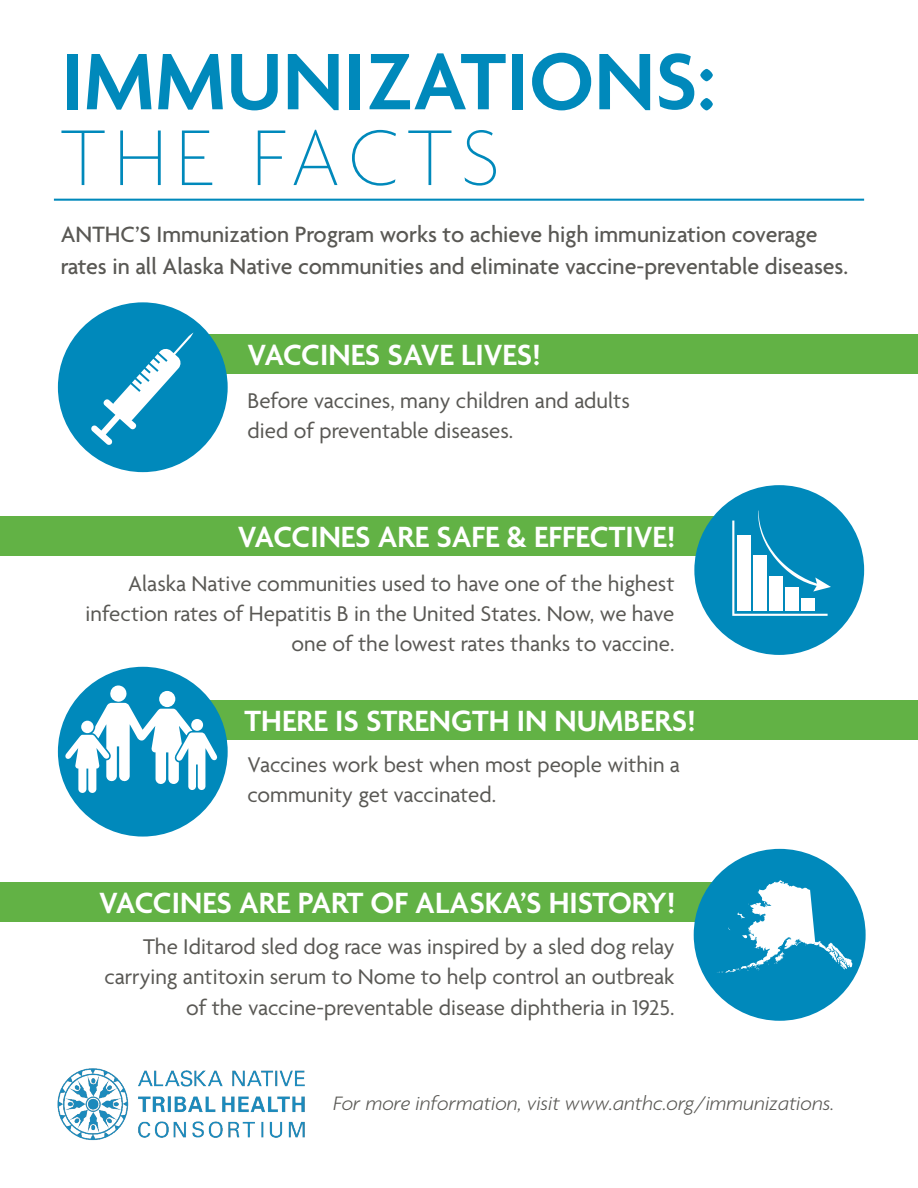
<style>
.page{position:relative;width:918px;height:1188px;background:#fff}
.page>*{position:absolute;margin:0;border:0;box-sizing:border-box;transform-origin:0 0}
.t1{font:600 86.7px "Agenda";color:#0089bb}
.t2{font:100 85.5px "Agenda";letter-spacing:.095em;color:#0089bb}
.t3{font:600 31.65px "Agenda";color:#fff}
.t4{font:500 24px/31.5px "Agenda";color:#595854}
.t5{font:23.1px/30.3px "Agenda";color:#595854}
.t6{font:italic 300 21px "Agenda";color:#595854}
</style>
<div class="page">
<div style="left:95px;top:334px;width:823px;height:39px;background:#62b245"></div>
<div style="left:0;top:516px;width:829px;height:39px;background:#62b245"></div>
<div style="left:95px;top:700px;width:823px;height:39px;background:#62b245"></div>
<div style="left:0;top:882px;width:829px;height:39px;background:#62b245"></div>
<hr style="left:54px;top:199px;width:810px;height:2px;background:#0089bb">
<div style="left:58px;top:302px;width:170px;height:170px;background:#0089bb;border-radius:50%"></div>
<svg style="left:91px;top:333px;width:102px;height:112px"></svg>
<div style="left:694px;top:485px;width:170px;height:170px;background:#0089bb;border-radius:50%"></div>
<svg style="left:732px;top:511px;width:99px;height:105px"></svg>
<div style="left:58px;top:667px;width:170px;height:170px;background:#0089bb;border-radius:50%"></div>
<svg style="left:65px;top:686px;width:152px;height:107px"></svg>
<div style="left:159px;top:691px;width:16px;height:16px;background:#fff;border-radius:50%"></div>
<div style="left:81px;top:721px;width:13px;height:12px;background:#fff;border-radius:50%"></div>
<div style="left:191px;top:719px;width:12px;height:12px;background:#fff;border-radius:50%"></div>
<div style="left:694px;top:849px;width:172px;height:172px;background:#0089bb;border-radius:50%"></div>
<svg style="left:717px;top:880px;width:136px;height:93px"></svg>
<img style="left:57px;top:1068px;width:248px;height:72px">
<h1 class="t1" style="left:61px;top:35px;width:657px">IMMUNIZATIONS:</h1>
<h2 class="t2" style="left:61px;top:112px;width:441px">THE FACTS</h2>
<p class="t4" style="left:61px;top:220px;width:789px">ANTHC’S Immunization Program works to achieve high immunization coverage rates in all Alaska Native communities and eliminate vaccine-preventable diseases.</p>
<h3 class="t3" style="left:248px;top:338px;width:295px">VACCINES SAVE LIVES!</h3>
<p class="t5" style="left:248px;top:387px;width:384px">Before vaccines, many children and adults died of preventable diseases.</p>
<h3 class="t3" style="left:238px;top:520px;width:439px">VACCINES ARE SAFE &amp; EFFECTIVE!</h3>
<p class="t5" style="left:86px;top:569px;width:590px;text-align:right">Alaska Native communities used to have one of the highest infection rates of Hepatitis B in the United States. Now, we have one of the lowest rates thanks to vaccine.</p>
<h3 class="t3" style="left:245px;top:703px;width:453px">THERE IS STRENGTH IN NUMBERS!</h3>
<p class="t5" style="left:248px;top:751px;width:434px">Vaccines work best when most people within a community get vaccinated.</p>
<h3 class="t3" style="left:99px;top:885px;width:578px">VACCINES ARE PART OF ALASKA’S HISTORY!</h3>
<p class="t5" style="left:105px;top:933px;width:572px;text-align:right">The Iditarod sled dog race was inspired by a sled dog relay carrying antitoxin serum to Nome to help control an outbreak of the vaccine-preventable disease diphtheria in 1925.</p>
<p class="t6" style="left:333px;top:1090px;width:503px">For more information, visit www.anthc.org/immunizations.</p>
</div>
